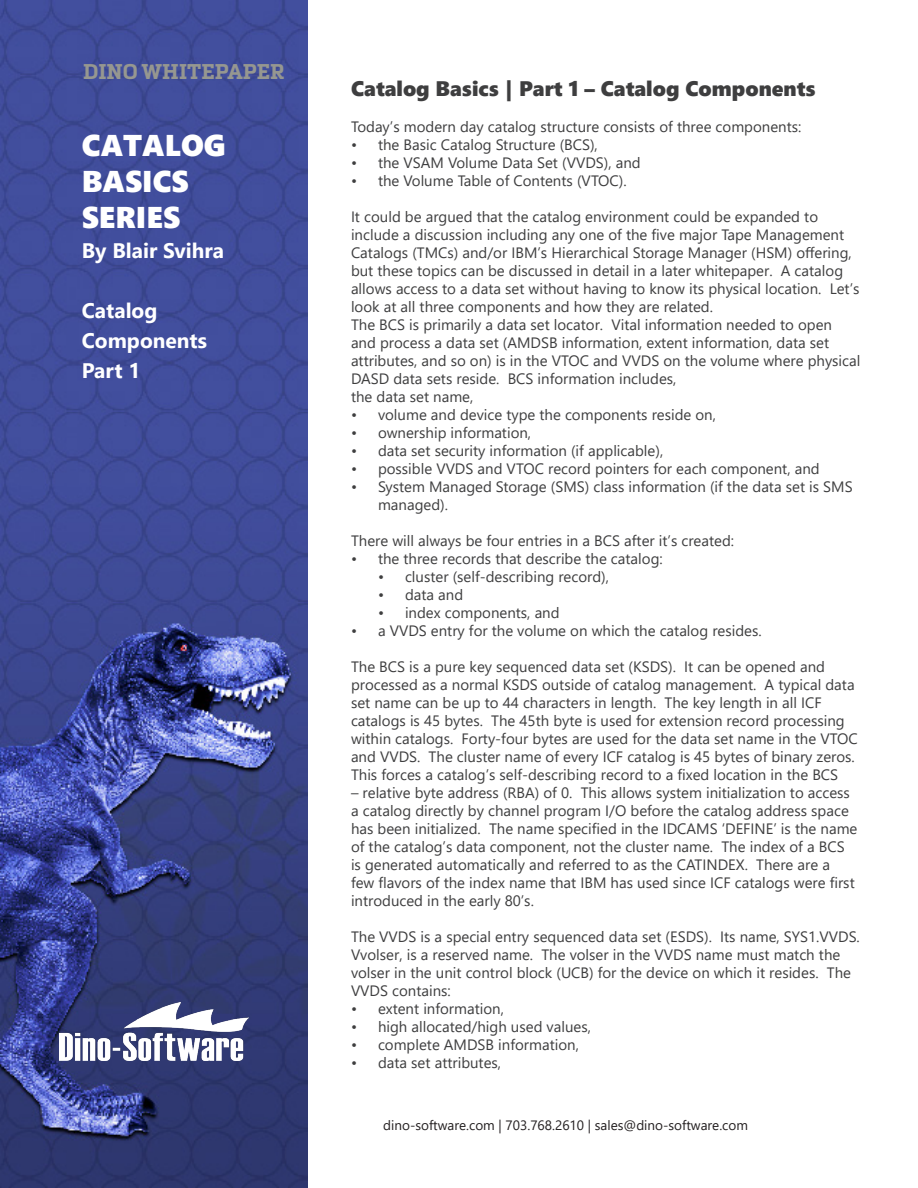
<style>
.page{position:relative;width:918px;height:1188px;background:#fff}
.page>*{position:absolute;margin:0;border:0;box-sizing:border-box;transform-origin:0 0}
.t1{font:30px/36px "Segoe UI Black";color:#fff}
.t2{font:21px "Segoe UI Black";color:#3e3e3f}
.t3{font:700 21px/30px "Segoe UI";color:#fff}
.t4{font:700 21px "Metronic Slab Pro";color:#969790}
.t5{font:15px/18px "Segoe UI";color:#3e3e3f}
.t6{font:13.5px "Segoe UI";color:#231f20}
</style>
<div class="page">
<img style="left:0;top:0;width:308px;height:1188px">
<img style="left:60px;top:1003px;width:188px;height:57px">
<p class="t4" style="left:83px;top:58px;width:203px">DINO WHITEPAPER</p>
<p class="t1" style="left:82px;top:125px;width:145px">CATALOG<br>BASICS<br>SERIES</p>
<p class="t3" style="left:82px;top:235px;width:144px">By Blair Svihra</p>
<p class="t3" style="left:82px;top:295px;width:127px">Catalog<br>Components</p>
<p class="t3" style="left:82px;top:355px;width:60px">Part 1</p>
<p class="t2" style="left:351px;top:74px;width:466px">Catalog Basics | Part 1 – Catalog Components</p>
<p class="t5" style="left:351px;top:118px;width:452px">Today’s modern day catalog structure consists of three components:</p>
<p class="t5" style="left:351px;top:136px;width:248px">• the Basic Catalog Structure (BCS),</p>
<p class="t5" style="left:351px;top:154px;width:291px">• the VSAM Volume Data Set (VVDS), and</p>
<p class="t5" style="left:351px;top:172px;width:277px">• the Volume Table of Contents (VTOC).</p>
<p class="t5" style="left:351px;top:208px;width:510px">It could be argued that the catalog environment could be expanded to include a discussion including any one of the five major Tape Management Catalogs (TMCs) and/or IBM’s Hierarchical Storage Manager (HSM) offering, but these topics can be discussed in detail in a later whitepaper. A catalog allows access to a data set without having to know its physical location. Let’s look at all three components and how they are related.</p>
<p class="t5" style="left:351px;top:316px;width:511px">The BCS is primarily a data set locator. Vital information needed to open and process a data set (AMDSB information, extent information, data set attributes, and so on) is in the VTOC and VVDS on the volume where physical</p>
<p class="t5" style="left:351px;top:370px;width:327px">DASD data sets reside. BCS information includes,</p>
<p class="t5" style="left:351px;top:388px;width:124px">the data set name,</p>
<p class="t5" style="left:351px;top:406px;width:367px">• volume and device type the components reside on,</p>
<p class="t5" style="left:351px;top:424px;width:182px">• ownership information,</p>
<p class="t5" style="left:351px;top:442px;width:314px">• data set security information (if applicable),</p>
<p class="t5" style="left:351px;top:460px;width:470px">• possible VVDS and VTOC record pointers for each component, and</p>
<p class="t5" style="left:378px;top:478px;width:476px;text-indent:-27px">• System Managed Storage (SMS) class information (if the data set is SMS managed).</p>
<p class="t5" style="left:351px;top:532px;width:385px">There will always be four entries in a BCS after it’s created:</p>
<p class="t5" style="left:351px;top:550px;width:313px">• the three records that describe the catalog:</p>
<p class="t5" style="left:378px;top:568px;width:233px">• cluster (self-describing record),</p>
<p class="t5" style="left:378px;top:586px;width:87px">• data and</p>
<p class="t5" style="left:378px;top:604px;width:183px">• index components, and</p>
<p class="t5" style="left:351px;top:622px;width:412px">• a VVDS entry for the volume on which the catalog resides.</p>
<p class="t5" style="left:351px;top:658px;width:508px">The BCS is a pure key sequenced data set (KSDS). It can be opened and processed as a normal KSDS outside of catalog management. A typical data set name can be up to 44 characters in length. The key length in all ICF catalogs is 45 bytes. The 45th byte is used for extension record processing within catalogs. Forty-four bytes are used for the data set name in the VTOC and VVDS. The cluster name of every ICF catalog is 45 bytes of binary zeros.<br>This forces a catalog’s self-describing record to a fixed location in the BCS</p>
<p class="t5" style="left:351px;top:784px;width:508px">– relative byte address (RBA) of 0. This allows system initialization to access a catalog directly by channel program I/O before the catalog address space has been initialized. The name specified in the IDCAMS ‘DEFINE’ is the name of the catalog’s data component, not the cluster name. The index of a BCS is generated automatically and referred to as the CATINDEX. There are a<br>few flavors of the index name that IBM has used since ICF catalogs were first introduced in the early 80’s.</p>
<p class="t5" style="left:351px;top:928px;width:510px">The VVDS is a special entry sequenced data set (ESDS). Its name, SYS1.VVDS.<br>Vvolser, is a reserved name. The volser in the VVDS name must match the volser in the unit control block (UCB) for the device on which it resides. The VVDS contains:</p>
<p class="t5" style="left:351px;top:1000px;width:154px">• extent information,</p>
<p class="t5" style="left:351px;top:1018px;width:242px">• high allocated/high used values,</p>
<p class="t5" style="left:351px;top:1036px;width:229px">• complete AMDSB information,</p>
<p class="t5" style="left:351px;top:1054px;width:152px">• data set attributes,</p>
<p class="t6" style="left:383px;top:1115px;width:366px">dino-software.com | 703.768.2610 | sales@dino-software.com</p>
</div>
